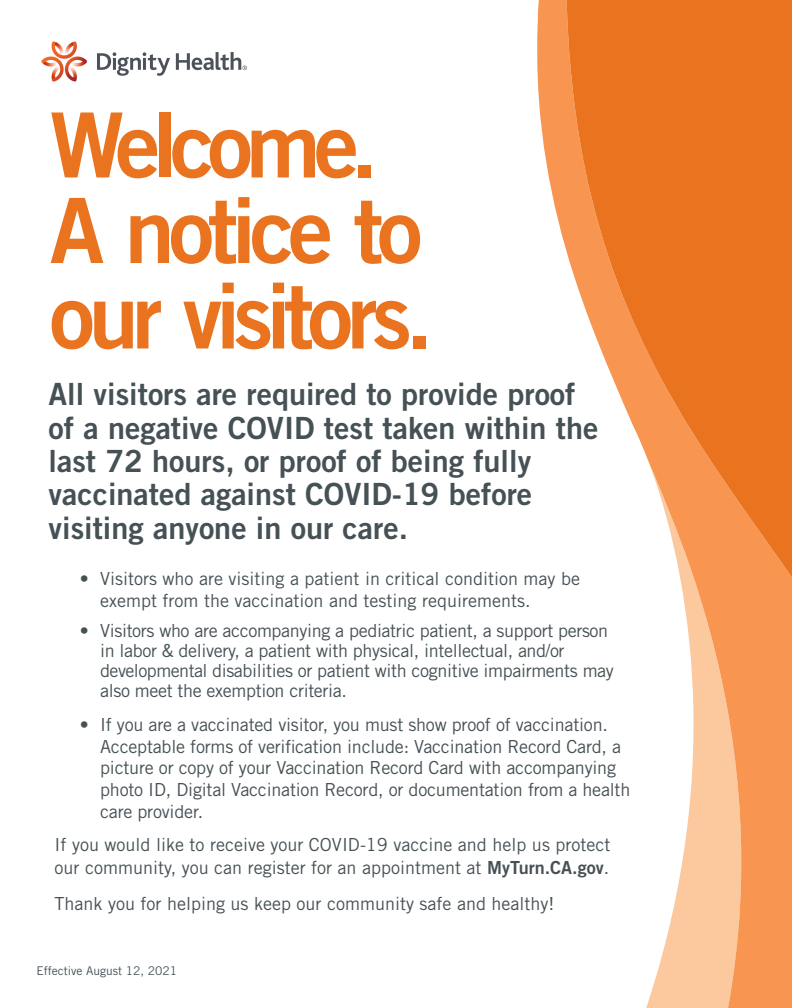
<style>
.page{position:relative;width:792px;height:1008px;background:#fff}
.page>*{position:absolute;margin:0;border:0;box-sizing:border-box;transform-origin:0 0}
.Inside_Intro_Copy{font:90px/85.5px "Trade Gothic LT Std Bd 2";letter-spacing:-.075em;color:#e9731e}
.t1{font:30.6px/33.3px "Trade Gothic LT Std Bd 2";color:#465155}
.t2{font:18px/21.6px "Trade Gothic LT Std";letter-spacing:-.01em;color:#465155}
.t3{font:12px "Trade Gothic LT Std";color:#465155}
.s1{font-family:"Trade Gothic LT Std Bd 2"}
</style>
<div class="page">
<svg style="left:537px;top:0;width:255px;height:1008px"></svg>
<img style="left:41px;top:41px;width:206px;height:41px">
<p class="Inside_Intro_Copy" style="left:50px;top:101px;width:385px">Welcome.<br>A notice to our visitors.</p>
<p class="t1" style="left:49px;top:377px;width:551px">All visitors are required to provide proof of a negative COVID test taken within the last 72 hours, or proof of being fully vaccinated against COVID-19 before visiting anyone in our care.</p>
<p class="t2" style="left:100px;top:568px;width:481px;text-indent:-20px">• Visitors who are visiting a patient in critical condition may be exempt from the vaccination and testing requirements.</p>
<p class="t2" style="left:100px;top:620px;width:515px;line-height:20px;text-indent:-20px">• Visitors who are accompanying a pediatric patient, a support person in labor &amp; delivery, a patient with physical, intellectual, and/or developmental disabilities or patient with cognitive impairments may also meet the exemption criteria.</p>
<p class="t2" style="left:100px;top:714px;width:532px;text-indent:-20px">• If you are a vaccinated visitor, you must show proof of vaccination.<br>Acceptable forms of verification include: Vaccination Record Card, a picture or copy of your Vaccination Record Card with accompanying photo ID, Digital Vaccination Record, or documentation from a health care provider.</p>
<p class="t2" style="left:55px;top:833px;width:557px;line-height:22.5px">If you would like to receive your COVID-19 vaccine and help us protect our community, you can register for an appointment at <span class="s1">MyTurn.CA.gov</span>.</p>
<p class="t2" style="left:55px;top:892px;width:501px">Thank you for helping us keep our community safe and healthy!</p>
<p class="t3" style="left:37px;top:964px;width:142px">Effective August 12, 2021</p>
</div>
